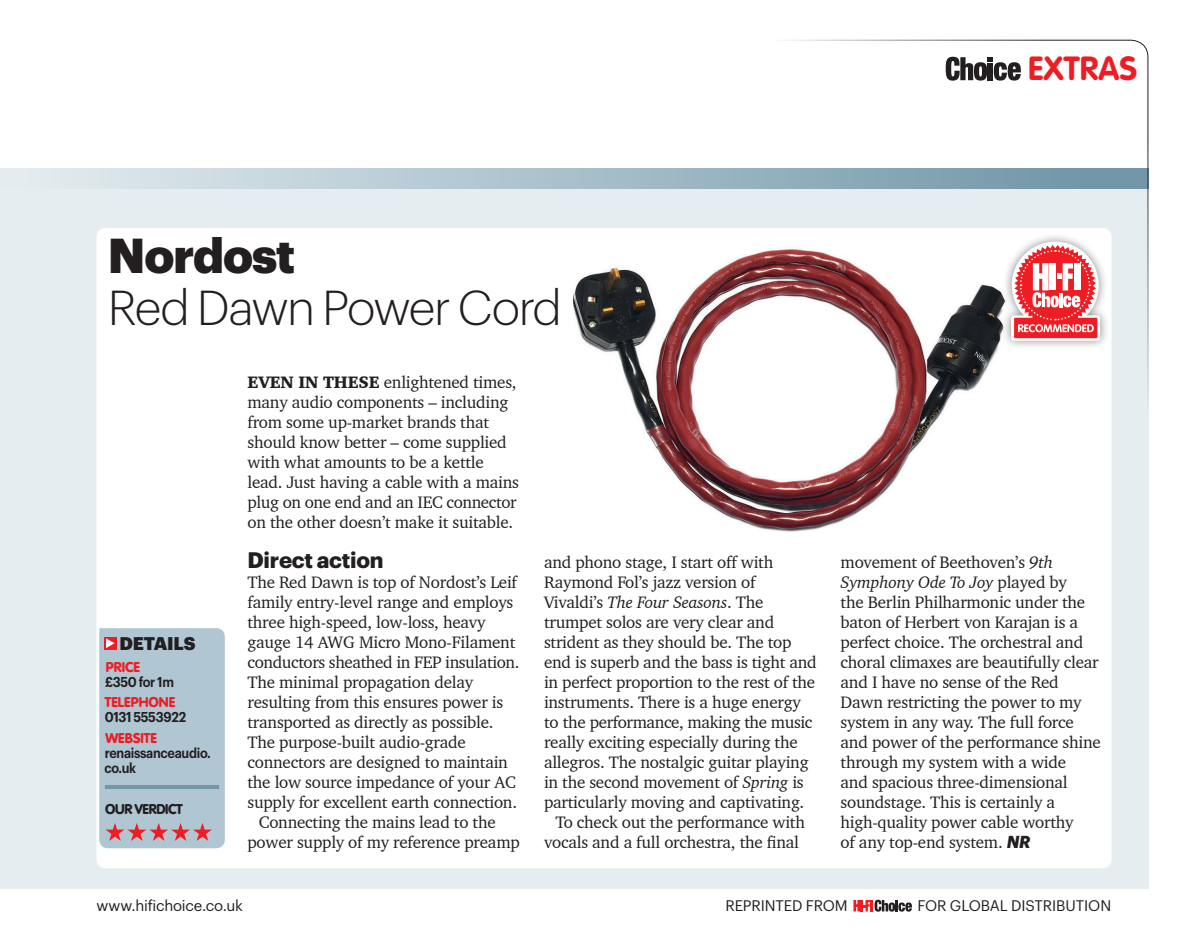
<style>
.page{position:relative;width:1191px;height:930px;background:#fff}
.page>*{position:absolute;margin:0;border:0;box-sizing:border-box;transform-origin:0 0}
.t1{font:300 48px "Graphik";letter-spacing:-.04em;color:#231f20}
.t2{font:900 48px "Graphik";letter-spacing:-.02em;color:#231f20}
.t3{font:700 33px "VAG Rounded Std";letter-spacing:.005em;color:#ee1d23}
.t4{font:700 22px "Graphik";letter-spacing:-.01em;color:#231f20}
.t5{font:900 18px "Graphik";letter-spacing:-.015em;color:#231f20}
.t6{font:17px/20px "Charter BT";letter-spacing:-.015em;color:#231f20}
.t7{font:italic 17px "Charter BT";letter-spacing:-.015em;color:#231f20}
.t8{font:15px "Graphik";letter-spacing:-.01em;color:#231f20}
.t9{font:600 14px/15px "Graphik";letter-spacing:-.02em;color:#231f20;scale:.9 1}
.t10{font:900 14px "VAG Rounded Std";color:#ee1d23}
.t11{font:900 14px "VAG Rounded Std";letter-spacing:-.03em;color:#231f20}
.s1{font-weight:900}
.s2{font-style:normal}
.s3{font-style:italic}
.s4{font-family:"Graphik";font-weight:700;font-style:italic}
</style>
<div class="page">
<div style="left:0;top:168px;width:1148px;height:720px;background:#e5edf1"></div>
<svg style="left:107px;top:168px;width:606px;height:20px;background:#bacdd5"></svg>
<div style="left:96px;top:228px;width:1015px;height:640px;background:#fff;border-radius:9px"></div>
<img style="left:573px;top:266px;width:325px;height:266px">
<svg style="left:713px;top:39px;width:436px;height:436px"></svg>
<svg style="left:853px;top:900px;width:59px;height:11px"></svg>
<svg style="left:99px;top:628px;width:126px;height:220px;background:#b1c1cd"></svg>
<h2 class="t3" style="left:1028px;top:49px;width:111px">EXTRAS</h2>
<h1 class="t2" style="left:108px;top:219px;width:189px">Nordost</h1>
<h1 class="t1" style="left:108px;top:273px;width:455px">Red Dawn Power Cord</h1>
<p class="t5" style="left:120px;top:629px;width:77px">DETAILS</p>
<p class="t10" style="left:106px;top:658px;width:36px">PRICE</p>
<p class="t9" style="left:105px;top:673px;width:78px">£350 for 1m</p>
<p class="t10" style="left:105px;top:694px;width:72px">TELEPHONE</p>
<p class="t9" style="left:105px;top:708px;width:92px">0131 5553922</p>
<p class="t10" style="left:106px;top:730px;width:53px">WEBSITE</p>
<p class="t9" style="left:104px;top:744px;width:120px">renaissanceaudio. co.uk</p>
<p class="t11" style="left:105px;top:801px;width:79px">OUR VERDICT</p>
<p class="t6" style="left:247px;top:372px;width:273px"><span class="s1">EVEN IN THESE</span> enlightened times, many audio components – including from some up-market brands that should know better – come supplied with what amounts to be a kettle lead. Just having a cable with a mains plug on one end and an IEC connector on the other doesn’t make it suitable.</p>
<p class="t4" style="left:247px;top:543px;width:138px">Direct action</p>
<p class="t6" style="left:247px;top:572px;width:271px">The Red Dawn is top of Nordost’s Leif</p>
<p class="t6" style="left:247px;top:592px;width:267px">family entry-level range and employs</p>
<p class="t6" style="left:247px;top:612px;width:239px">three high-speed, low-loss, heavy</p>
<p class="t6" style="left:247px;top:632px;width:269px">gauge 14 AWG Micro Mono-Filament</p>
<p class="t6" style="left:247px;top:652px;width:273px">conductors sheathed in FEP insulation.</p>
<p class="t6" style="left:247px;top:672px;width:227px">The minimal propagation delay</p>
<p class="t6" style="left:247px;top:692px;width:257px">resulting from this ensures power is</p>
<p class="t6" style="left:247px;top:712px;width:247px">transported as directly as possible.</p>
<p class="t6" style="left:247px;top:732px;width:220px">The purpose-built audio-grade</p>
<p class="t6" style="left:247px;top:752px;width:262px">connectors are designed to maintain</p>
<p class="t6" style="left:247px;top:772px;width:270px">the low source impedance of your AC</p>
<p class="t6" style="left:247px;top:792px;width:271px">supply for excellent earth connection.</p>
<p class="t6" style="left:259px;top:812px;width:238px">Connecting the mains lead to the</p>
<p class="t6" style="left:247px;top:832px;width:274px">power supply of my reference preamp</p>
<p class="t6" style="left:544px;top:552px;width:231px">and phono stage, I start off with</p>
<p class="t6" style="left:544px;top:572px;width:213px">Raymond Fol’s jazz version of</p>
<p class="t7" style="left:544px;top:591px;width:221px"><span class="s2">Vivaldi’s</span> The Four Seasons<span class="s2">. The</span></p>
<p class="t6" style="left:544px;top:612px;width:232px">trumpet solos are very clear and</p>
<p class="t6" style="left:544px;top:632px;width:249px">strident as they should be. The top</p>
<p class="t6" style="left:544px;top:652px;width:274px">end is superb and the bass is tight and</p>
<p class="t6" style="left:544px;top:672px;width:273px">in perfect proportion to the rest of the</p>
<p class="t6" style="left:544px;top:692px;width:258px">instruments. There is a huge energy</p>
<p class="t6" style="left:544px;top:712px;width:270px">to the performance, making the music</p>
<p class="t6" style="left:544px;top:732px;width:255px">really exciting especially during the</p>
<p class="t6" style="left:544px;top:752px;width:266px">allegros. The nostalgic guitar playing</p>
<p class="t6" style="left:544px;top:772px;width:261px">in the second movement of <span class="s3">Spring</span> is</p>
<p class="t6" style="left:544px;top:792px;width:262px">particularly moving and captivating.</p>
<p class="t6" style="left:555px;top:812px;width:251px">To check out the performance with</p>
<p class="t6" style="left:544px;top:832px;width:256px">vocals and a full orchestra, the final</p>
<p class="t6" style="left:840px;top:552px;width:262px">movement of Beethoven’s <span class="s3">9th<br>Symphony Ode To Joy</span> played by<br>the Berlin Philharmonic under the baton of Herbert von Karajan is a perfect choice. The orchestral and choral climaxes are beautifully clear and I have no sense of the Red<br>Dawn restricting the power to my system in any way. The full force and power of the performance shine through my system with a wide<br>and spacious three-dimensional soundstage. This is certainly a high-quality power cable worthy<br>of any top-end system. <span class="s4">NR</span></p>
<p class="t8" style="left:96px;top:895px;width:148px">www.hifichoice.co.uk</p>
<p class="t8" style="left:725px;top:895px;width:124px">REPRINTED FROM</p>
<p class="t8" style="left:917px;top:895px;width:195px">FOR GLOBAL DISTRIBUTION</p>
</div>
